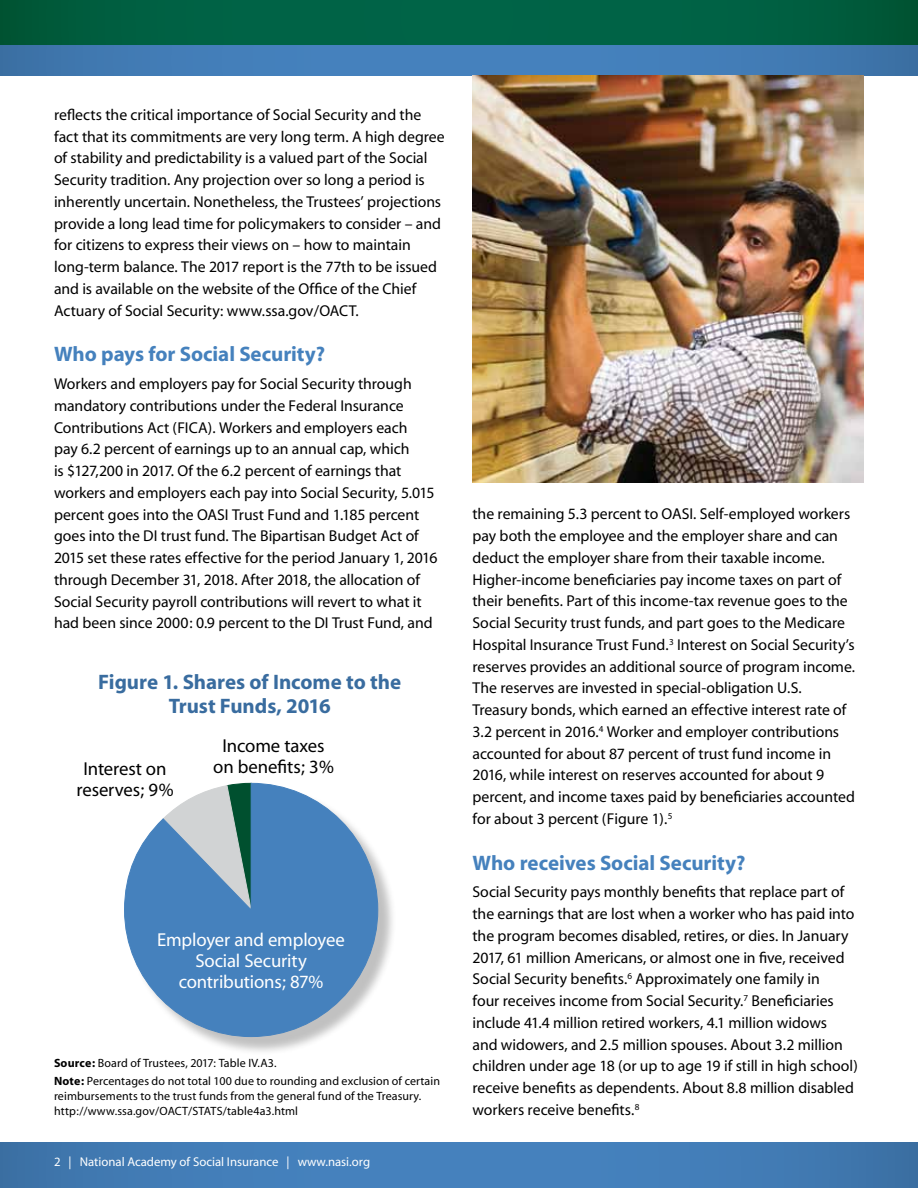
<style>
.page{position:relative;width:918px;height:1188px;background:#fff}
.page>*{position:absolute;margin:0;border:0;box-sizing:border-box;transform-origin:0 0}
.t1{font:700 21px "Myriad";letter-spacing:-.005em;color:#4581bd}
.t2{font:700 21px/24px "Myriad";letter-spacing:-.01em;color:#396c9f;text-align:center}
.t3{font:18.75px/21px "Myriad";letter-spacing:-.01em;color:#fff;text-align:center}
.t4{font:18.75px "Myriad";letter-spacing:-.005em;color:#000}
.t5{font:15.75px/21.8px "Myriad";letter-spacing:-.005em;color:#000}
.t6{font:12.75px "Myriad";color:#fff}
.t7{font:12px/18px "Myriad";letter-spacing:.01em;color:#000}
.s1{font-weight:700}
</style>
<div class="page">
<svg style="left:0;top:1143px;width:918px;height:45px;background:#427cb6"></svg>
<svg style="left:0;top:45px;width:918px;height:30px;background:#427cb6"></svg>
<svg style="left:0;top:0;width:918px;height:45px;background:#005f42"></svg>
<div style="left:126px;top:785px;width:270px;height:270px;background:#000;opacity:.25"></div>
<svg style="left:124px;top:783px;width:254px;height:254px"></svg>
<img style="left:472px;top:76px;width:392px;height:406px">
<p class="t5" style="left:54px;top:104px;width:392px">reflects the critical importance of Social Security and the fact that its commitments are very long term. A high degree of stability and predictability is a valued part of the Social Security tradition. Any projection over so long a period is inherently uncertain. Nonetheless, the Trustees’ projections provide a long lead time for policymakers to consider – and for citizens to express their views on – how to maintain long-term balance. The 2017 report is the 77th to be issued and is available on the website of the Office of the Chief Actuary of Social Security: www.ssa.gov/OACT.</p>
<h1 class="t1" style="left:54px;top:343px;width:273px">Who pays for Social Security?</h1>
<p class="t5" style="left:54px;top:374px;width:385px">Workers and employers pay for Social Security through mandatory contributions under the Federal Insurance Contributions Act (FICA). Workers and employers each<br>pay 6.2 percent of earnings up to an annual cap, which<br>is $127,200 in 2017. Of the 6.2 percent of earnings that workers and employers each pay into Social Security, 5.015 percent goes into the OASI Trust Fund and 1.185 percent goes into the DI trust fund. The Bipartisan Budget Act of 2015 set these rates effective for the period January 1, 2016 through December 31, 2018. After 2018, the allocation of Social Security payroll contributions will revert to what it had been since 2000: 0.9 percent to the DI Trust Fund, and</p>
<h1 class="t2" style="left:98px;top:671px;width:304px">Figure 1. Shares of Income to the<br>Trust Funds, 2016</h1>
<p class="t4" style="left:223px;top:736px;width:103px">Income taxes</p>
<p class="t4" style="left:84px;top:760px;width:84px">Interest on</p>
<p class="t4" style="left:213px;top:757px;width:122px">on benefits; 3%</p>
<p class="t4" style="left:77px;top:781px;width:99px">reserves; 9%</p>
<p class="t3" style="left:157px;top:931px;width:189px">Employer and employee<br>Social Security contributions; 87%</p>
<p class="t7" style="left:54px;top:1055px;width:388px"><span class="s1">Source:</span> Board of Trustees, 2017: Table IV.A3.<br><span class="s1">Note:</span> Percentages do not total 100 due to rounding and exclusion of certain</p>
<p class="t7" style="left:54px;top:1089px;width:369px;line-height:15px">reimbursements to the trust funds from the general fund of the Treasury. http://www.ssa.gov/OACT/STATS/table4a3.html</p>
<p class="t6" style="left:54px;top:1156px;width:318px">2 | National Academy of Social Insurance | www.nasi.org</p>
<p class="t5" style="left:472px;top:504px;width:384px">the remaining 5.3 percent to OASI. Self-employed workers pay both the employee and the employer share and can deduct the employer share from their taxable income.<br>Higher-income beneficiaries pay income taxes on part of their benefits. Part of this income-tax revenue goes to the Social Security trust funds, and part goes to the Medicare Hospital Insurance Trust Fund.<sup>3</sup> Interest on Social Security’s reserves provides an additional source of program income.<br>The reserves are invested in special-obligation U.S.<br>Treasury bonds, which earned an effective interest rate of 3.2 percent in 2016.<sup>4</sup> Worker and employer contributions accounted for about 87 percent of trust fund income in 2016, while interest on reserves accounted for about 9 percent, and income taxes paid by beneficiaries accounted for about 3 percent (Figure 1).<sup>5</sup></p>
<h1 class="t1" style="left:472px;top:852px;width:274px">Who receives Social Security?</h1>
<p class="t5" style="left:472px;top:882px;width:387px">Social Security pays monthly benefits that replace part of the earnings that are lost when a worker who has paid into the program becomes disabled, retires, or dies. In January 2017, 61 million Americans, or almost one in five, received Social Security benefits.<sup>6</sup> Approximately one family in<br>four receives income from Social Security.<sup>7</sup> Beneficiaries include 41.4 million retired workers, 4.1 million widows<br>and widowers, and 2.5 million spouses. About 3.2 million children under age 18 (or up to age 19 if still in high school) receive benefits as dependents. About 8.8 million disabled workers receive benefits.<sup>8</sup></p>
</div>
